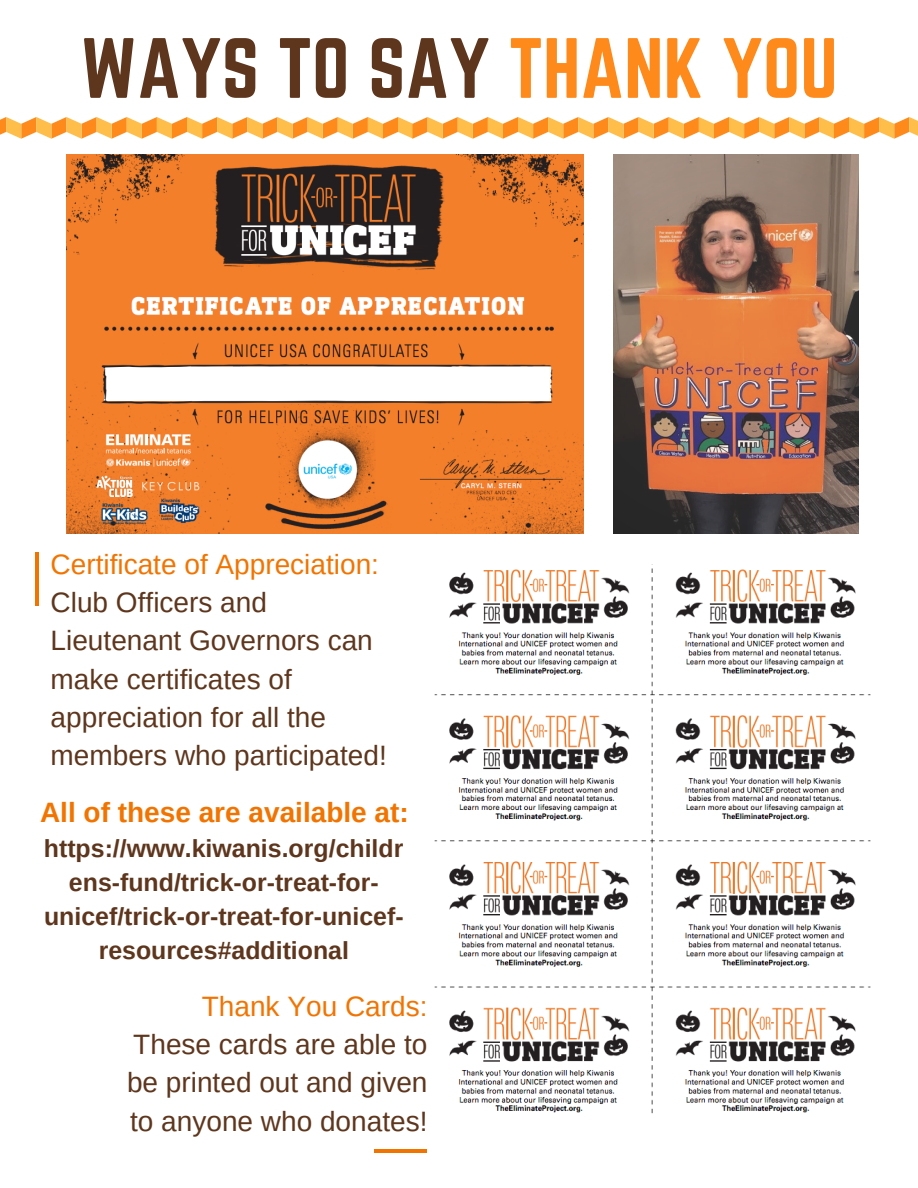
<style>
.page{position:relative;width:918px;height:1188px;background:#fff}
.page>*{position:absolute;margin:0;border:0;box-sizing:border-box;transform-origin:0 0}
.t1{font:74.7px "Norwester";color:#5e361d}
.t2{font:28.05px/38.2px "Arimo";color:#5e361d;text-align:justify}
.t3{font:28.05px "Arimo";color:#f27400}
.t4{font:700 28.05px "Arimo";color:#f27400}
.t5{font:700 24.9px/33.8px "Arimo";color:#5e361d;text-align:center}
.s1{color:#ff8a1c}
</style>
<div class="page">
<img style="left:66px;top:154px;width:518px;height:379px">
<img style="left:613px;top:154px;width:245px;height:379px">
<img style="left:434px;top:568px;width:437px;height:546px">
<hr style="left:36px;top:552px;width:3px;height:19px;background:#f27400">
<hr style="left:36px;top:587px;width:3px;height:18px;background:#f27400">
<hr style="left:36px;top:570px;width:3px;height:18px;background:#f27400">
<hr style="left:409px;top:1149px;width:18px;height:3px;background:#f27400">
<hr style="left:374px;top:1149px;width:18px;height:3px;background:#f27400">
<hr style="left:392px;top:1149px;width:17px;height:3px;background:#f27400">
<svg style="left:0;top:117px;width:918px;height:22px"></svg>
<h1 class="t1" style="left:80px;top:32px;width:759px">WAYS TO SAY <span class="s1">THANK YOU</span></h1>
<p class="t3" style="left:51px;top:548px;width:330px">Certificate of Appreciation:</p>
<p class="t2" style="left:51px;top:583px;width:338px;text-align:left">Club Officers and<br>Lieutenant Governors can make certificates of appreciation for all the members who participated!</p>
<p class="t4" style="left:40px;top:797px;width:370px">All of these are available at:</p>
<p class="t5" style="left:44px;top:832px;width:361px">https://www.kiwanis.org/childr ens-fund/trick-or-treat-for&shy;unicef/trick-or-treat-for-unicef&shy;resources#additional</p>
<p class="t3" style="left:202px;top:990px;width:227px">Thank You Cards:</p>
<p class="t2" style="left:127px;top:1025px;width:302px">These cards are able to be printed out and given to anyone who donates!</p>
</div>
